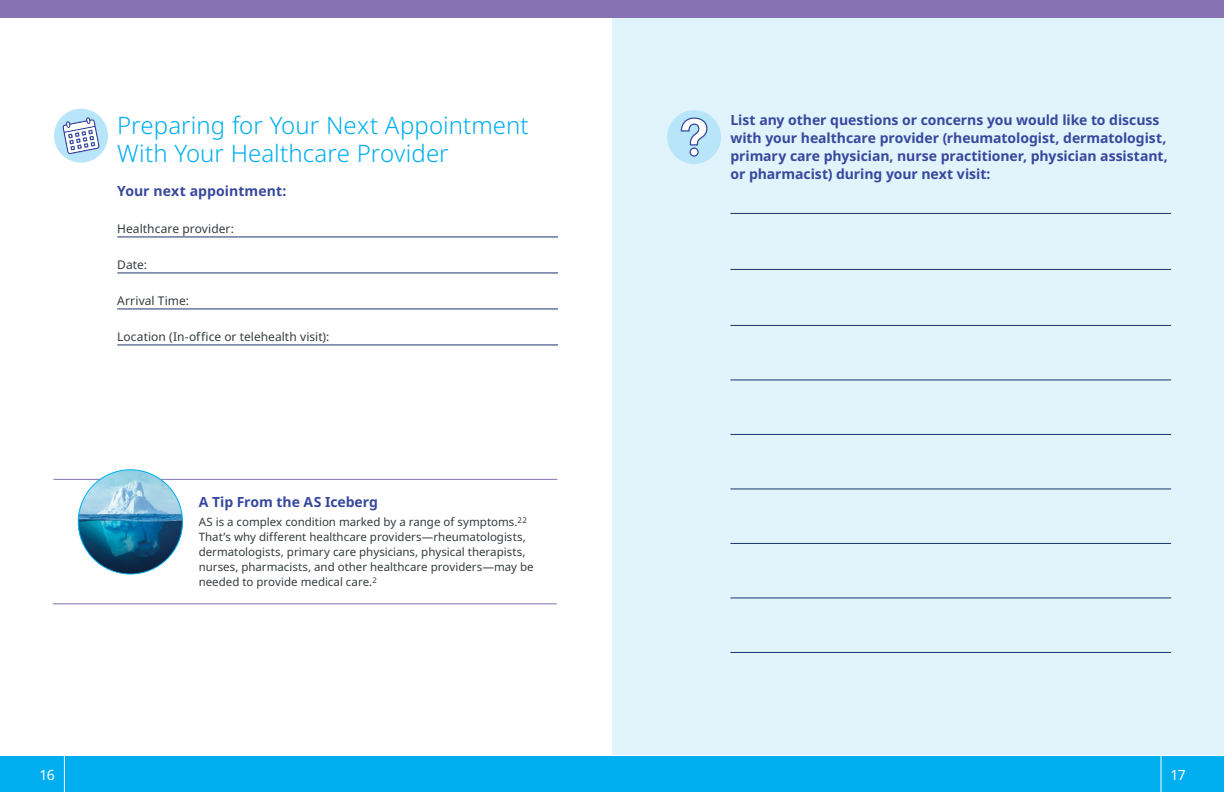
<style>
.page{position:relative;width:1224px;height:792px;background:#fff}
.page>*{position:absolute;margin:0;border:0;box-sizing:border-box;transform-origin:0 0}
.t1{font:300 24px/28px "Noto Sans";color:#00aeef}
.t2{font:700 14px/18px "Noto Sans";letter-spacing:-.005em;color:#37489e}
.t3{font:14px "Noto Sans";color:#fff}
.t4{font:12px "Noto Sans";color:#353b3e}
.t5{font:11.5px/15px "Noto Sans";color:#353b3e}
</style>
<div class="page">
<div style="left:0;top:0;width:612px;height:17px;background:#8773b4"></div>
<div style="left:0;top:756px;width:612px;height:36px;background:#00aeef"></div>
<hr style="left:53px;top:479px;width:504px;height:1px;background:#8773b4">
<hr style="left:53px;top:603px;width:504px;height:1px;background:#8773b4">
<div style="left:54px;top:109px;width:54px;height:54px;background:#b9e5fa;border-radius:50%"></div>
<svg style="left:62px;top:117px;width:38px;height:37px"></svg>
<img style="left:78px;top:470px;width:105px;height:104px;border-radius:52px">
<hr style="left:117px;top:237px;width:441px;height:1px;background:#1d366c">
<hr style="left:117px;top:273px;width:441px;height:1px;background:#1d366c">
<hr style="left:117px;top:309px;width:441px;height:1px;background:#1d366c">
<hr style="left:117px;top:345px;width:441px;height:1px;background:#1d366c">
<svg style="left:63px;top:756px;width:2px;height:36px"></svg>
<div style="left:612px;top:4px;width:612px;height:751px;background:#e1f4fc"></div>
<div style="left:667px;top:110px;width:54px;height:54px;background:#b9e5fa;border-radius:50%"></div>
<div style="left:690px;top:148px;width:8px;height:8px;background:#fff;border-radius:50%"></div>
<div style="left:690px;top:148px;width:9px;height:9px;border:1px solid #37489e;border-radius:50%"></div>
<svg style="left:680px;top:117px;width:28px;height:29px"></svg>
<div style="left:612px;top:0;width:612px;height:17px;background:#8773b4"></div>
<div style="left:612px;top:756px;width:612px;height:36px;background:#00aeef"></div>
<hr style="left:730px;top:213px;width:441px;height:1px;background:#1d366c">
<hr style="left:730px;top:269px;width:441px;height:1px;background:#1d366c">
<hr style="left:730px;top:325px;width:441px;height:1px;background:#1d366c">
<hr style="left:730px;top:380px;width:441px;height:1px;background:#1d366c">
<hr style="left:730px;top:434px;width:441px;height:1px;background:#1d366c">
<hr style="left:730px;top:489px;width:441px;height:1px;background:#1d366c">
<hr style="left:730px;top:543px;width:441px;height:1px;background:#1d366c">
<hr style="left:730px;top:598px;width:441px;height:1px;background:#1d366c">
<hr style="left:730px;top:652px;width:441px;height:1px;background:#1d366c">
<svg style="left:1161px;top:756px;width:1px;height:36px"></svg>
<h1 class="t1" style="left:117px;top:112px;width:413px">Preparing for Your Next Appointment<br>With Your Healthcare Provider</h1>
<p class="t2" style="left:117px;top:182px;width:171px">Your next appointment:</p>
<p class="t4" style="left:117px;top:220px;width:118px">Healthcare provider:</p>
<p class="t4" style="left:117px;top:256px;width:31px">Date:</p>
<p class="t4" style="left:117px;top:292px;width:73px">Arrival Time:</p>
<p class="t4" style="left:117px;top:328px;width:214px">Location (In-office or telehealth visit):</p>
<p class="t2" style="left:199px;top:493px;width:181px">A Tip From the AS Iceberg</p>
<p class="t5" style="left:199px;top:515px;width:336px">AS is a complex condition marked by a range of symptoms.<sup>22<br></sup>That’s why different healthcare providers—rheumatologists, dermatologists, primary care physicians, physical therapists, nurses, pharmacists, and other healthcare providers—may be needed to provide medical care.<sup>2</sup></p>
<p class="t3" style="left:39px;top:765px;width:17px">16</p>
<p class="t2" style="left:730px;top:111px;width:439px">List any other questions or concerns you would like to discuss with your healthcare provider (rheumatologist, dermatologist, primary care physician, nurse practitioner, physician assistant, or pharmacist) during your next visit:</p>
<p class="t3" style="left:1171px;top:765px;width:17px">17</p>
</div>
